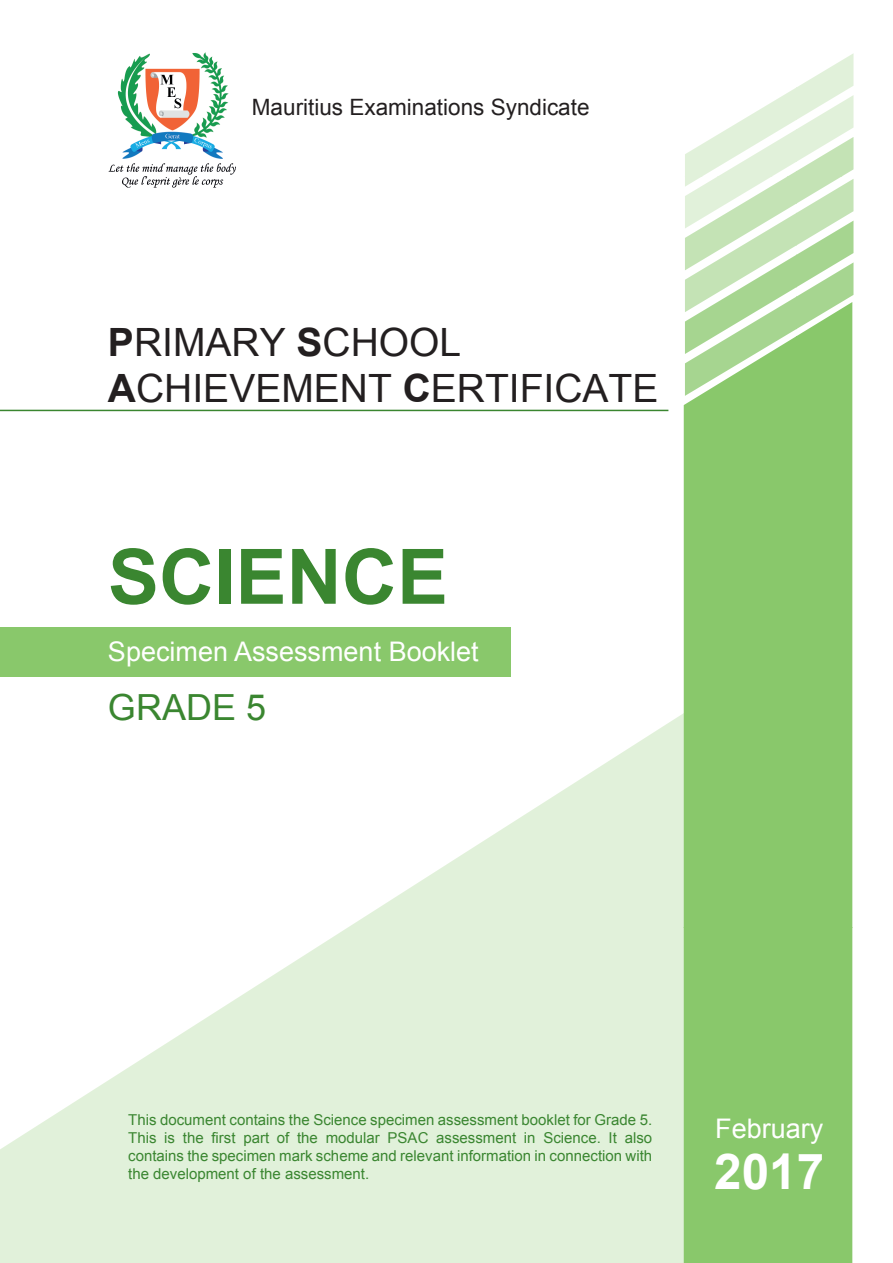
<style>
.page{position:relative;width:893px;height:1263px;background:#fff}
.page>*{position:absolute;margin:0;border:0;box-sizing:border-box;transform-origin:0 0}
.t1{font:700 76.5px "Arial";color:#3a8630}
.t2{font:700 49.5px "Arial";color:#fff}
.t3{font:39px/46.8px "Arial";color:#231f20}
.t4{font:36px "Arial";color:#3a8630}
.t5{font:27px "Arial";color:#fff}
.t6{font:22.5px "Arial";color:#231f20}
.t7{font:15px/18px "Arial";color:#3a8630;text-align:justify}
.s1{font-weight:700}
</style>
<div class="page">
<svg style="left:0;top:712px;width:684px;height:551px;fill:#e1f1da"></svg>
<div style="left:684px;top:396px;width:168px;height:867px;background:#89c86b"></div>
<svg style="left:685px;top:54px;width:168px;height:342px"></svg>
<hr style="left:0;top:410px;width:668px;height:1px;background:#3a8630">
<div style="left:0;top:627px;width:511px;height:50px;background:#89c86b"></div>
<img style="left:108px;top:52px;width:128px;height:136px">
<h3 class="t6" style="left:252px;top:92px;width:339px">Mauritius Examinations Syndicate</h3>
<h3 class="t3" style="left:108px;top:319px;width:552px"><span class="s1">P</span>RIMARY <span class="s1">S</span>CHOOL<br><span class="s1">A</span>CHIEVEMENT <span class="s1">C</span>ERTIFICATE</h3>
<h1 class="t1" style="left:108px;top:526px;width:342px">SCIENCE</h1>
<h3 class="t5" style="left:108px;top:634px;width:372px">Specimen Assessment Booklet</h3>
<h3 class="t4" style="left:108px;top:684px;width:160px">GRADE 5</h3>
<p class="t7" style="left:128px;top:1111px;width:525px">This document contains the Science specimen assessment booklet for Grade 5.<br>This is the first part of the modular PSAC assessment in Science. It also contains the specimen mark scheme and relevant information in connection with the development of the assessment.</p>
<h3 class="t5" style="left:715px;top:1111px;width:110px">February</h3>
<h2 class="t2" style="left:714px;top:1139px;width:112px">2017</h2>
</div>
